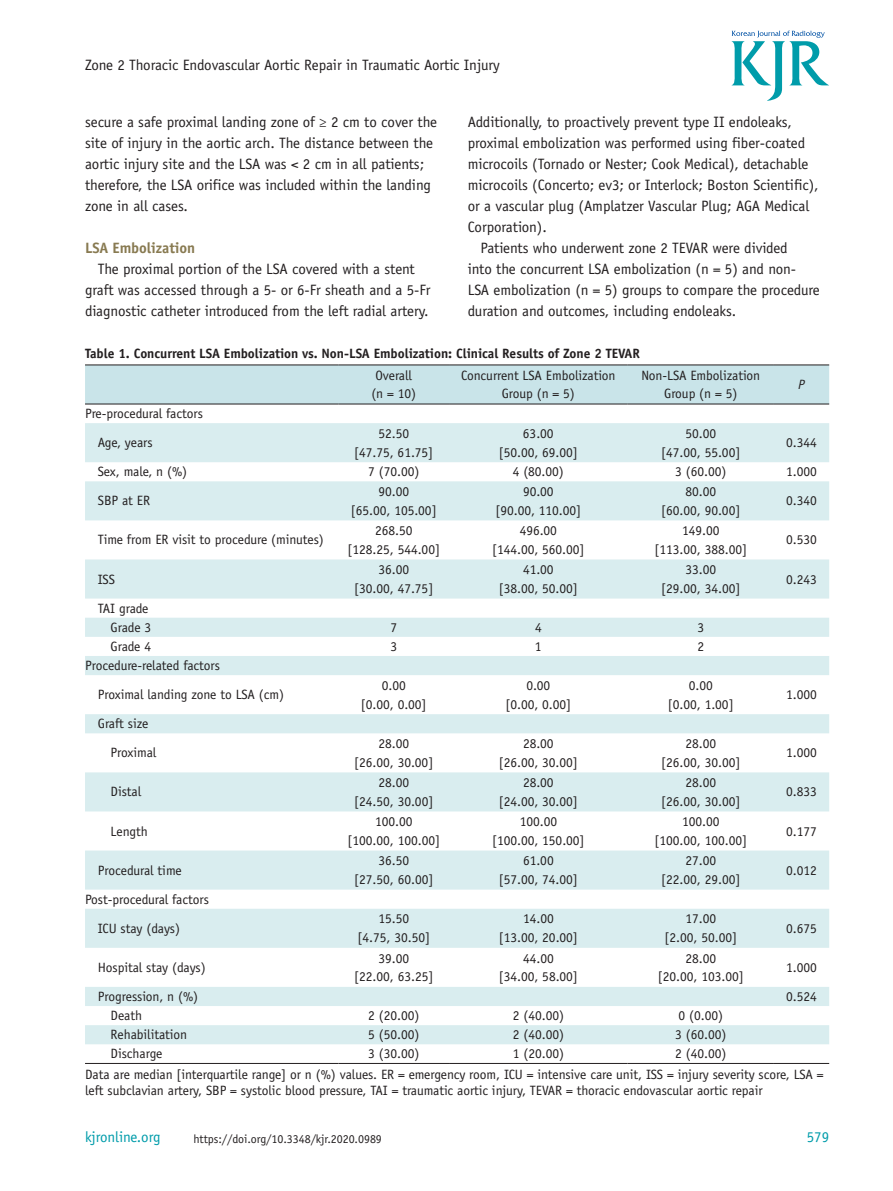
<style>
.page{position:relative;width:893px;height:1191px;background:#fff}
.page>*{position:absolute;margin:0;border:0;box-sizing:border-box;transform-origin:0 0}
.t1{font:15px/21px "Officina Sans Std";letter-spacing:-.005em;color:#231f20}
.t2{font:15px "Officina Sans Std";letter-spacing:-.005em;color:#009caa}
.t3{font:700 15px "Officina Sans Std";letter-spacing:-.005em;color:#887a51}
.t4{font:13.5px/18.8px "Officina Sans Std";letter-spacing:-.005em;color:#231f20;text-align:center}
.t5{font:700 13.5px/21.1px "Officina Sans Std";letter-spacing:-.005em;color:#231f20}
.t6{font:italic 13.5px "Officina Sans Std";color:#231f20}
.t7{font:12px "Officina Sans Std";letter-spacing:-.005em;color:#231f20}
.s1{font-weight:400}
</style>
<div class="page">
<svg style="left:732px;top:31px;width:97px;height:70px"></svg>
<div style="left:85px;top:365px;width:744px;height:38px;background:#c9e4e9"></div>
<svg style="left:85px;top:423px;width:744px;height:621px;fill:#d9edef"></svg>
<hr style="left:85px;top:1063px;width:253px;height:1px;background:#231f20">
<hr style="left:338px;top:1063px;width:111px;height:1px;background:#231f20">
<hr style="left:449px;top:1063px;width:179px;height:1px;background:#231f20">
<hr style="left:628px;top:1063px;width:146px;height:1px;background:#231f20">
<hr style="left:774px;top:1063px;width:55px;height:1px;background:#231f20">
<hr style="left:85px;top:364px;width:253px;height:1px;background:#231f20">
<hr style="left:338px;top:364px;width:111px;height:1px;background:#231f20">
<hr style="left:449px;top:364px;width:179px;height:1px;background:#231f20">
<hr style="left:628px;top:364px;width:146px;height:1px;background:#231f20">
<hr style="left:774px;top:364px;width:55px;height:1px;background:#231f20">
<hr style="left:85px;top:403px;width:253px;height:1px;background:#231f20">
<hr style="left:338px;top:403px;width:111px;height:1px;background:#231f20">
<hr style="left:449px;top:403px;width:179px;height:1px;background:#231f20">
<hr style="left:628px;top:403px;width:146px;height:1px;background:#231f20">
<hr style="left:774px;top:403px;width:55px;height:1px;background:#231f20">
<p class="t1" style="left:85px;top:54px;width:416px">Zone 2 Thoracic Endovascular Aortic Repair in Traumatic Aortic Injury</p>
<p class="t1" style="left:468px;top:112px;width:326px">Additionally, to proactively prevent type II endoleaks,</p>
<p class="t1" style="left:468px;top:133px;width:339px">proximal embolization was performed using fiber-coated</p>
<p class="t1" style="left:468px;top:154px;width:342px">microcoils (Tornado or Nester; Cook Medical), detachable</p>
<p class="t1" style="left:468px;top:175px;width:352px">microcoils (Concerto; ev3; or Interlock; Boston Scientific),</p>
<p class="t1" style="left:468px;top:196px;width:343px">or a vascular plug (Amplatzer Vascular Plug; AGA Medical</p>
<p class="t1" style="left:468px;top:217px;width:81px">Corporation).</p>
<p class="t1" style="left:480px;top:238px;width:309px">Patients who underwent zone 2 TEVAR were divided</p>
<p class="t1" style="left:468px;top:259px;width:330px">into the concurrent LSA embolization (n = 5) and non-</p>
<p class="t1" style="left:468px;top:280px;width:354px">LSA embolization (n = 5) groups to compare the procedure</p>
<p class="t1" style="left:468px;top:301px;width:270px">duration and outcomes, including endoleaks.</p>
<p class="t5" style="left:375px;top:343px;width:266px;text-indent:-290px">Table 1. Concurrent LSA Embolization vs. Non-LSA Embolization: Clinical Results of Zone 2 TEVAR<br><span class="s1">Overall</span></p>
<p class="t4" style="left:371px;top:384px;width:46px">(n = 10)</p>
<p class="t1" style="left:85px;top:112px;width:353px">secure a safe proximal landing zone of ≥ 2 cm to cover the site of injury in the aortic arch. The distance between the aortic injury site and the LSA was &lt; 2 cm in all patients; therefore, the LSA orifice was included within the landing zone in all cases.</p>
<p class="t3" style="left:85px;top:239px;width:112px">LSA Embolization</p>
<p class="t1" style="left:98px;top:259px;width:319px">The proximal portion of the LSA covered with a stent</p>
<p class="t1" style="left:85px;top:280px;width:347px">graft was accessed through a 5- or 6-Fr sheath and a 5-Fr</p>
<p class="t1" style="left:85px;top:301px;width:345px">diagnostic catheter introduced from the left radial artery.</p>
<p class="t4" style="left:461px;top:366px;width:156px">Concurrent LSA Embolization<br>Group (n = 5)</p>
<p class="t4" style="left:641px;top:366px;width:120px">Non-LSA Embolization<br>Group (n = 5)</p>
<p class="t6" style="left:798px;top:376px;width:8px">P</p>
<p class="t4" style="left:98px;top:399px;width:107px;line-height:29px;text-align:left;text-indent:-13px">Pre-procedural factors<br>Age, years</p>
<p class="t4" style="left:354px;top:424px;width:81px">52.50<br>[47.75, 61.75]</p>
<p class="t4" style="left:499px;top:424px;width:81px">63.00<br>[50.00, 69.00]</p>
<p class="t4" style="left:661px;top:424px;width:81px">50.00<br>[47.00, 55.00]</p>
<p class="t4" style="left:786px;top:433px;width:32px">0.344</p>
<p class="t4" style="left:98px;top:462px;width:91px">Sex, male, n (%)</p>
<p class="t4" style="left:368px;top:462px;width:53px">7 (70.00)</p>
<p class="t4" style="left:513px;top:462px;width:53px">4 (80.00)</p>
<p class="t4" style="left:675px;top:462px;width:53px">3 (60.00)</p>
<p class="t4" style="left:786px;top:462px;width:32px">1.000</p>
<p class="t4" style="left:98px;top:491px;width:54px">SBP at ER</p>
<p class="t4" style="left:351px;top:482px;width:87px">90.00<br>[65.00, 105.00]</p>
<p class="t4" style="left:495px;top:482px;width:87px">90.00<br>[90.00, 110.00]</p>
<p class="t4" style="left:661px;top:482px;width:81px">80.00<br>[60.00, 90.00]</p>
<p class="t4" style="left:786px;top:491px;width:32px">0.340</p>
<p class="t4" style="left:98px;top:530px;width:228px">Time from ER visit to procedure (minutes)</p>
<p class="t4" style="left:348px;top:521px;width:94px">268.50<br>[128.25, 544.00]</p>
<p class="t4" style="left:492px;top:521px;width:94px">496.00<br>[144.00, 560.00]</p>
<p class="t4" style="left:655px;top:521px;width:94px">149.00<br>[113.00, 388.00]</p>
<p class="t4" style="left:786px;top:530px;width:32px">0.530</p>
<p class="t4" style="left:98px;top:569px;width:19px">ISS</p>
<p class="t4" style="left:354px;top:560px;width:81px">36.00<br>[30.00, 47.75]</p>
<p class="t4" style="left:499px;top:560px;width:81px">41.00<br>[38.00, 50.00]</p>
<p class="t4" style="left:661px;top:560px;width:81px">33.00<br>[29.00, 34.00]</p>
<p class="t4" style="left:786px;top:569px;width:32px">0.243</p>
<p class="t4" style="left:98px;top:598px;width:55px;line-height:19.2px;text-align:right">TAI grade<br>Grade 3</p>
<p class="t4" style="left:390px;top:618px;width:8px">7</p>
<p class="t4" style="left:535px;top:618px;width:8px">4</p>
<p class="t4" style="left:697px;top:618px;width:8px">3</p>
<p class="t4" style="left:111px;top:637px;width:42px">Grade 4</p>
<p class="t4" style="left:390px;top:637px;width:8px">3</p>
<p class="t4" style="left:535px;top:637px;width:8px">1</p>
<p class="t4" style="left:697px;top:637px;width:8px">2</p>
<p class="t4" style="left:98px;top:651px;width:188px;line-height:29.1px;text-align:left;text-indent:-13px">Procedure-related factors<br>Proximal landing zone to LSA (cm)</p>
<p class="t4" style="left:361px;top:676px;width:67px">0.00<br>[0.00, 0.00]</p>
<p class="t4" style="left:505px;top:676px;width:67px">0.00<br>[0.00, 0.00]</p>
<p class="t4" style="left:668px;top:676px;width:67px">0.00<br>[0.00, 1.00]</p>
<p class="t4" style="left:786px;top:685px;width:32px">1.000</p>
<p class="t4" style="left:111px;top:709px;width:47px;line-height:29.1px;text-align:left;text-indent:-13px">Graft size<br>Proximal</p>
<p class="t4" style="left:354px;top:734px;width:81px">28.00<br>[26.00, 30.00]</p>
<p class="t4" style="left:499px;top:734px;width:81px">28.00<br>[26.00, 30.00]</p>
<p class="t4" style="left:661px;top:734px;width:81px">28.00<br>[26.00, 30.00]</p>
<p class="t4" style="left:786px;top:743px;width:32px">1.000</p>
<p class="t4" style="left:111px;top:782px;width:32px">Distal</p>
<p class="t4" style="left:354px;top:773px;width:81px">28.00<br>[24.50, 30.00]</p>
<p class="t4" style="left:499px;top:773px;width:81px">28.00<br>[24.00, 30.00]</p>
<p class="t4" style="left:661px;top:773px;width:81px">28.00<br>[26.00, 30.00]</p>
<p class="t4" style="left:786px;top:782px;width:32px">0.833</p>
<p class="t4" style="left:111px;top:821px;width:39px">Length</p>
<p class="t4" style="left:348px;top:812px;width:94px">100.00<br>[100.00, 100.00]</p>
<p class="t4" style="left:492px;top:812px;width:94px">100.00<br>[100.00, 150.00]</p>
<p class="t4" style="left:655px;top:812px;width:94px">100.00<br>[100.00, 100.00]</p>
<p class="t4" style="left:786px;top:821px;width:32px">0.177</p>
<p class="t4" style="left:98px;top:860px;width:85px">Procedural time</p>
<p class="t4" style="left:354px;top:851px;width:81px">36.50<br>[27.50, 60.00]</p>
<p class="t4" style="left:499px;top:851px;width:81px">61.00<br>[57.00, 74.00]</p>
<p class="t4" style="left:661px;top:851px;width:81px">27.00<br>[22.00, 29.00]</p>
<p class="t4" style="left:786px;top:860px;width:32px">0.012</p>
<p class="t4" style="left:98px;top:884px;width:113px;line-height:29.1px;text-align:left;text-indent:-13px">Post-procedural factors<br>ICU stay (days)</p>
<p class="t4" style="left:358px;top:909px;width:74px">15.50<br>[4.75, 30.50]</p>
<p class="t4" style="left:499px;top:909px;width:81px">14.00<br>[13.00, 20.00]</p>
<p class="t4" style="left:665px;top:909px;width:74px">17.00<br>[2.00, 50.00]</p>
<p class="t4" style="left:786px;top:919px;width:32px">0.675</p>
<p class="t4" style="left:98px;top:958px;width:109px">Hospital stay (days)</p>
<p class="t4" style="left:354px;top:948px;width:81px">39.00<br>[22.00, 63.25]</p>
<p class="t4" style="left:499px;top:948px;width:81px">44.00<br>[34.00, 58.00]</p>
<p class="t4" style="left:658px;top:948px;width:87px">28.00<br>[20.00, 103.00]</p>
<p class="t4" style="left:786px;top:958px;width:32px">1.000</p>
<p class="t4" style="left:98px;top:987px;width:102px">Progression, n (%)</p>
<p class="t4" style="left:786px;top:987px;width:32px">0.524</p>
<p class="t4" style="left:111px;top:1006px;width:33px">Death</p>
<p class="t4" style="left:368px;top:1006px;width:53px">2 (20.00)</p>
<p class="t4" style="left:513px;top:1006px;width:53px">2 (40.00)</p>
<p class="t4" style="left:679px;top:1006px;width:46px">0 (0.00)</p>
<p class="t4" style="left:111px;top:1025px;width:78px">Rehabilitation</p>
<p class="t4" style="left:368px;top:1025px;width:53px">5 (50.00)</p>
<p class="t4" style="left:513px;top:1025px;width:53px">2 (40.00)</p>
<p class="t4" style="left:675px;top:1025px;width:53px">3 (60.00)</p>
<p class="t4" style="left:111px;top:1044px;width:53px">Discharge</p>
<p class="t4" style="left:368px;top:1044px;width:53px">3 (30.00)</p>
<p class="t4" style="left:513px;top:1044px;width:53px">1 (20.00)</p>
<p class="t4" style="left:85px;top:1043px;width:740px;line-height:20.7px;text-align:left;text-indent:590px">2 (40.00)<br>Data are median [interquartile range] or n (%) values. ER = emergency room, ICU = intensive care unit, ISS = injury severity score, LSA =</p>
<p class="t4" style="left:85px;top:1081px;width:679px">left subclavian artery, SBP = systolic blood pressure, TAI = traumatic aortic injury, TEVAR = thoracic endovascular aortic repair</p>
<p class="t2" style="left:85px;top:1128px;width:77px">kjronline.org</p>
<p class="t7" style="left:194px;top:1132px;width:190px">https://doi.org/10.3348/kjr.2020.0989</p>
<p class="t2" style="left:807px;top:1128px;width:24px">579</p>
</div>
